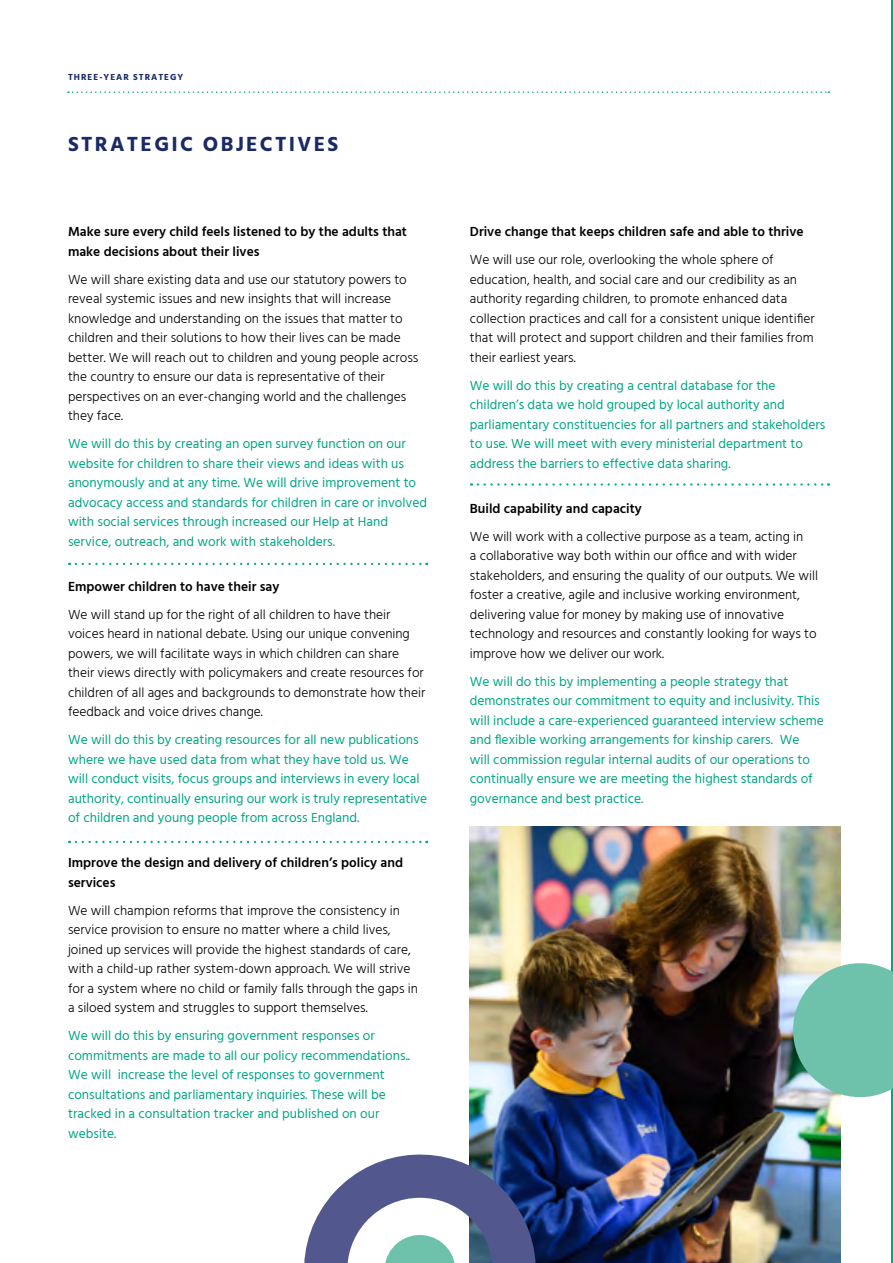
<style>
.page{position:relative;width:893px;height:1263px;background:#fff}
.page>*{position:absolute;margin:0;border:0;box-sizing:border-box;transform-origin:0 0}
.t1{font:700 21px "Hind Vadodara";letter-spacing:.11em;color:#192a67}
.t2{font:300 13.5px/19.5px "Hind Vadodara";color:#000}
.t3{font:13.5px/19.5px "Hind Vadodara";color:#00a685}
.t4{font:600 13.5px/19.5px "Hind Vadodara";color:#000}
.t5{font:700 9px "Hind Vadodara";letter-spacing:.11em;color:#192a67}
</style>
<div class="page">
<hr style="left:892px;top:0;width:1px;height:1263px;background:#00a685">
<svg style="left:68px;top:91px;width:761px;height:2px"></svg>
<img style="left:470px;top:827px;width:370px;height:436px">
<svg style="left:304px;top:1141px;width:245px;height:122px"></svg>
<svg style="left:783px;top:954px;width:110px;height:153px;background:#8cc7b7"></svg>
<svg style="left:76px;top:563px;width:351px;height:2px"></svg>
<svg style="left:76px;top:841px;width:351px;height:2px"></svg>
<svg style="left:478px;top:483px;width:351px;height:3px"></svg>
<p class="t5" style="left:68px;top:70px;width:117px">THREE-YEAR STRATEGY</p>
<h1 class="t1" style="left:68px;top:128px;width:272px">STRATEGIC OBJECTIVES</h1>
<p class="t4" style="left:68px;top:222px;width:341px">Make sure every child feels listened to by the adults that make decisions about their lives</p>
<p class="t2" style="left:68px;top:270px;width:352px">We will share existing data and use our statutory powers to reveal systemic issues and new insights that will increase knowledge and understanding on the issues that matter to children and their solutions to how their lives can be made better. We will reach out to children and young people across the country to ensure our data is representative of their perspectives on an ever-changing world and the challenges they face.</p>
<p class="t3" style="left:68px;top:434px;width:361px">We will do this by creating an open survey function on our website for children to share their views and ideas with us anonymously and at any time. We will drive improvement to advocacy access and standards for children in care or involved with social services through increased our Help at Hand service, outreach, and work with stakeholders.</p>
<p class="t4" style="left:68px;top:576px;width:213px">Empower children to have their say</p>
<p class="t2" style="left:68px;top:605px;width:359px">We will stand up for the right of all children to have their voices heard in national debate. Using our unique convening powers, we will facilitate ways in which children can share their views directly with policymakers and create resources for children of all ages and backgrounds to demonstrate how their feedback and voice drives change.</p>
<p class="t3" style="left:68px;top:730px;width:361px">We will do this by creating resources for all new publications where we have used data from what they have told us. We will conduct visits, focus groups and interviews in every local authority, continually ensuring our work is truly representative of children and young people from across England.</p>
<p class="t4" style="left:68px;top:853px;width:337px">Improve the design and delivery of children’s policy and services</p>
<p class="t2" style="left:68px;top:901px;width:351px">We will champion reforms that improve the consistency in service provision to ensure no matter where a child lives, joined up services will provide the highest standards of care, with a child-up rather system-down approach. We will strive for a system where no child or family falls through the gaps in a siloed system and struggles to support themselves.</p>
<p class="t3" style="left:68px;top:1026px;width:344px">We will do this by ensuring government responses or commitments are made to all our policy recommendations..<br>We will increase the level of responses to government consultations and parliamentary inquiries. These will be tracked in a consultation tracker and published on our website.</p>
<p class="t4" style="left:470px;top:221px;width:335px">Drive change that keeps children safe and able to thrive</p>
<p class="t2" style="left:470px;top:250px;width:346px">We will use our role, overlooking the whole sphere of education, health, and social care and our credibility as an authority regarding children, to promote enhanced data collection practices and call for a consistent unique identifier that will protect and support children and their families from their earliest years.</p>
<p class="t3" style="left:470px;top:375px;width:357px">We will do this by creating a central database for the children’s data we hold grouped by local authority and parliamentary constituencies for all partners and stakeholders to use. We will meet with every ministerial department to address the barriers to effective data sharing.</p>
<p class="t4" style="left:470px;top:498px;width:173px">Build capability and capacity</p>
<p class="t2" style="left:470px;top:526px;width:350px">We will work with a collective purpose as a team, acting in<br>a collaborative way both within our office and with wider stakeholders, and ensuring the quality of our outputs. We will foster a creative, agile and inclusive working environment, delivering value for money by making use of innovative technology and resources and constantly looking for ways to improve how we deliver our work.</p>
<p class="t3" style="left:470px;top:671px;width:356px">We will do this by implementing a people strategy that demonstrates our commitment to equity and inclusivity. This will include a care-experienced guaranteed interview scheme and flexible working arrangements for kinship carers. We<br>will commission regular internal audits of our operations to continually ensure we are meeting the highest standards of governance and best practice.</p>
</div>
